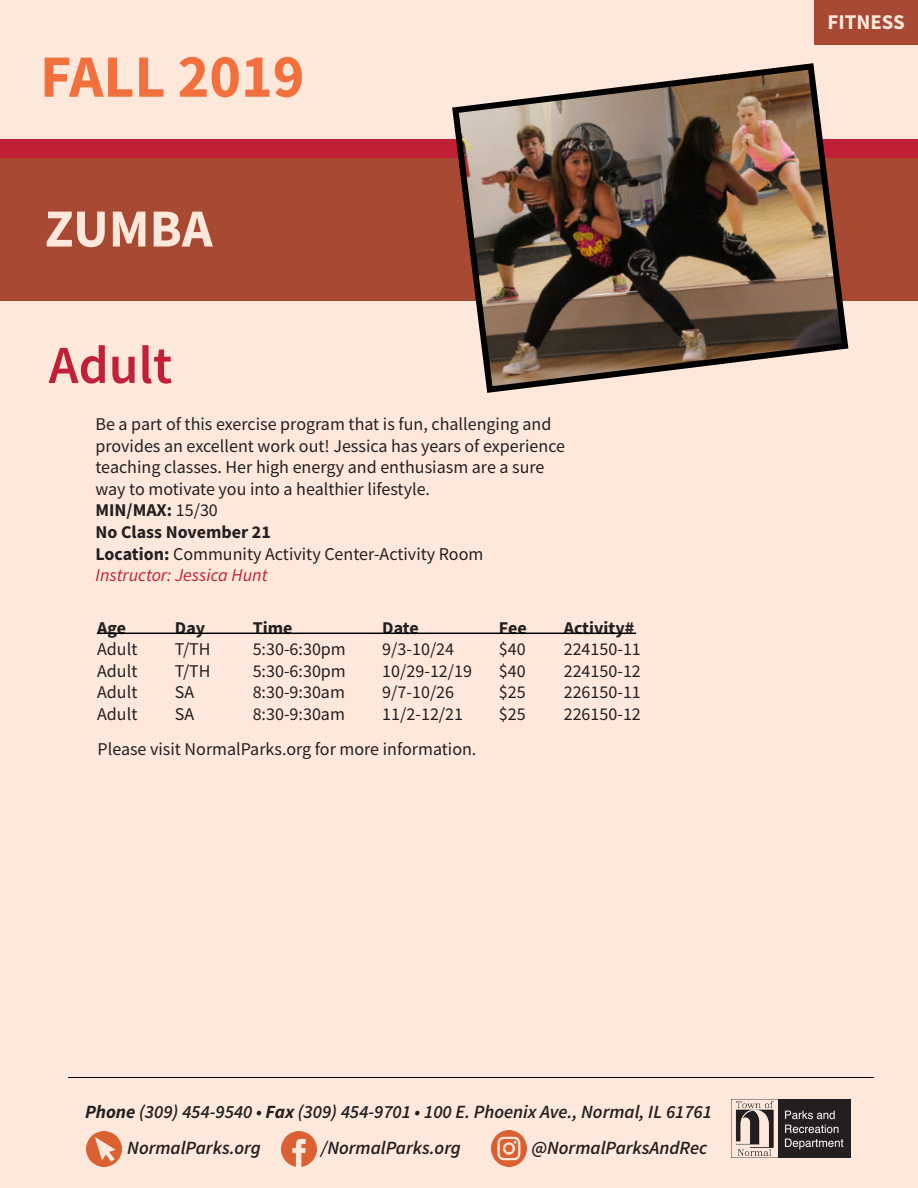
<style>
.page{position:relative;width:918px;height:1188px;background:#fee8db}
.page>*{position:absolute;margin:0;border:0;box-sizing:border-box;transform-origin:0 0}
.t1{font:700 60px "Source Sans Pro";color:#f2703d}
.t2{font:700 53.55px "Source Sans Pro";color:#fee8db}
.t3{font:600 53.55px "Source Sans Pro";color:#c22037}
.t4{font:700 21px "Source Sans Pro";color:#fee8db}
.t5{font:italic 600 18.6px "Source Sans Pro";color:#231f20}
.t6{font:18px/21.6px "Source Sans Pro";color:#231f20}
.t7{font:700 18px "Source Sans Pro";color:#231f20}
.s1{font-weight:700}
.s2{font-style:italic;color:#c22037}
</style>
<div class="page">
<div style="left:0;top:156px;width:918px;height:144px;background:#a74933"></div>
<div style="left:0;top:139px;width:918px;height:19px;background:#c22037"></div>
<hr style="left:97px;top:633px;width:539px;height:1px;background:#000">
<div style="left:815px;top:0;width:103px;height:45px;background:#a74933"></div>
<img style="left:731px;top:1099px;width:120px;height:58px">
<img style="left:491px;top:1130px;width:36px;height:36px">
<img style="left:282px;top:1131px;width:35px;height:35px">
<img style="left:87px;top:1131px;width:35px;height:35px">
<svg style="left:68px;top:1077px;width:805px;height:1px"></svg>
<img style="left:449px;top:63px;width:403px;height:330px">
<h1 class="t1" style="left:40px;top:36px;width:266px">FALL 2019</h1>
<h2 class="t2" style="left:45px;top:193px;width:169px">ZUMBA</h2>
<h2 class="t3" style="left:49px;top:330px;width:125px">Adult</h2>
<p class="t6" style="left:95px;top:413px;width:471px">Be a part of this exercise program that is fun, challenging and provides an excellent work out! Jessica has years of experience teaching classes. Her high energy and enthusiasm are a sure way to motivate you into a healthier lifestyle.<br><span class="s1">MIN/MAX:</span> 15/30<br><span class="s1">No Class November 21<br>Location:</span> Community Activity Center-Activity Room<br><span class="s2">Instructor: Jessica Hunt</span></p>
<p class="t7" style="left:97px;top:615px;width:30px">Age</p>
<p class="t7" style="left:175px;top:615px;width:32px">Day</p>
<p class="t7" style="left:253px;top:615px;width:41px">Time</p>
<p class="t7" style="left:382px;top:615px;width:38px">Date</p>
<p class="t7" style="left:499px;top:615px;width:29px">Fee</p>
<p class="t7" style="left:564px;top:615px;width:72px">Activity#</p>
<p class="t6" style="left:97px;top:638px;width:42px">Adult</p>
<p class="t6" style="left:175px;top:638px;width:37px">T/TH</p>
<p class="t6" style="left:253px;top:638px;width:95px">5:30-6:30pm</p>
<p class="t6" style="left:382px;top:638px;width:73px">9/3-10/24</p>
<p class="t6" style="left:499px;top:638px;width:28px">$40</p>
<p class="t6" style="left:564px;top:638px;width:79px">224150-11</p>
<p class="t6" style="left:97px;top:660px;width:42px">Adult</p>
<p class="t6" style="left:175px;top:660px;width:37px">T/TH</p>
<p class="t6" style="left:253px;top:660px;width:95px">5:30-6:30pm</p>
<p class="t6" style="left:382px;top:660px;width:91px">10/29-12/19</p>
<p class="t6" style="left:499px;top:660px;width:28px">$40</p>
<p class="t6" style="left:564px;top:660px;width:79px">224150-12</p>
<p class="t6" style="left:97px;top:681px;width:42px">Adult</p>
<p class="t6" style="left:175px;top:681px;width:21px">SA</p>
<p class="t6" style="left:253px;top:681px;width:94px">8:30-9:30am</p>
<p class="t6" style="left:382px;top:681px;width:73px">9/7-10/26</p>
<p class="t6" style="left:499px;top:681px;width:28px">$25</p>
<p class="t6" style="left:564px;top:681px;width:79px">226150-11</p>
<p class="t6" style="left:97px;top:703px;width:42px">Adult</p>
<p class="t6" style="left:175px;top:703px;width:21px">SA</p>
<p class="t6" style="left:253px;top:703px;width:94px">8:30-9:30am</p>
<p class="t6" style="left:382px;top:703px;width:82px">11/2-12/21</p>
<p class="t6" style="left:499px;top:703px;width:28px">$25</p>
<p class="t6" style="left:564px;top:703px;width:79px">226150-12</p>
<p class="t6" style="left:98px;top:738px;width:380px">Please visit NormalParks.org for more information.</p>
<p class="t4" style="left:827px;top:8px;width:79px">FITNESS</p>
<p class="t5" style="left:85px;top:1100px;width:629px"><span class="s1">Phone</span> (309) 454-9540 • <span class="s1">Fax</span> (309) 454-9701 • 100 E. Phoenix Ave., Normal, IL 61761</p>
<p class="t5" style="left:127px;top:1136px;width:135px">NormalParks.org</p>
<p class="t5" style="left:321px;top:1136px;width:141px">/NormalParks.org</p>
<p class="t5" style="left:532px;top:1136px;width:177px">@NormalParksAndRec</p>
</div>
